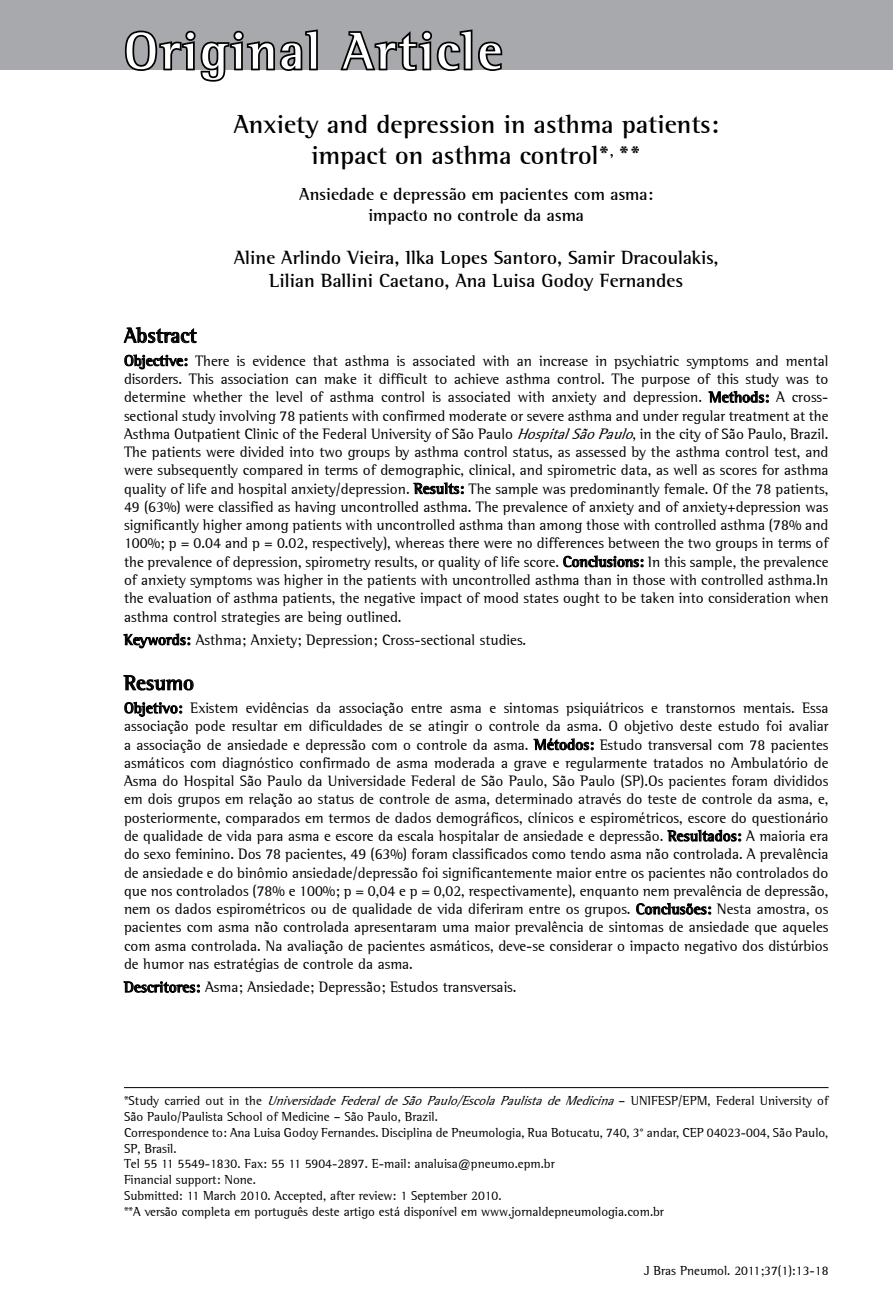
<style>
.page{position:relative;width:893px;height:1315px;background:#fff}
.page>*{position:absolute;margin:0;border:0;box-sizing:border-box;transform-origin:0 0}
.t1{font:700 52.5px "Libre Semi Serif S Si";letter-spacing:.05em;color:#fff}
.t2{font:700 26.25px/31.5px "Libre Semi Serif S Si";color:#000;text-align:center}
.t3{font:700 21px "Libre Semi Serif S Si";color:#000}
.t4{font:700 19.25px/23.1px "Libre Semi Serif S Si";color:#000;text-align:center}
.t5{font:700 17.5px/21px "Libre Semi Serif S Si";color:#000;text-align:center}
.t6{font:15.22px/18.2px "Libre Semi Serif S Si";color:#000;text-align:justify}
.t7{font:13.12px/15.8px "Libre Semi Serif S Si";color:#000}
.s1{font-weight:700}
.s2{font-style:italic}
</style>
<div class="page">
<div style="left:0;top:0;width:893px;height:70px;background:#a7a9ac"></div>
<svg style="left:124px;top:327px;width:72px;height:16px"></svg>
<svg style="left:125px;top:355px;width:62px;height:14px"></svg>
<svg style="left:709px;top:391px;width:60px;height:11px"></svg>
<svg style="left:414px;top:483px;width:50px;height:11px"></svg>
<svg style="left:563px;top:556px;width:80px;height:11px"></svg>
<svg style="left:124px;top:634px;width:66px;height:14px"></svg>
<svg style="left:124px;top:675px;width:69px;height:15px"></svg>
<svg style="left:125px;top:702px;width:57px;height:14px"></svg>
<svg style="left:534px;top:738px;width:59px;height:12px"></svg>
<svg style="left:668px;top:830px;width:73px;height:11px"></svg>
<svg style="left:636px;top:903px;width:75px;height:11px"></svg>
<svg style="left:124px;top:981px;width:76px;height:11px"></svg>
<hr style="left:124px;top:1087px;width:704px;height:1px;background:#000">
<svg style="left:124px;top:29px;width:194px;height:53px"></svg>
<svg style="left:340px;top:29px;width:163px;height:42px"></svg>
<h1 class="t1" style="left:124px;top:19px;width:380px">Original Article</h1>
<h2 class="t2" style="left:233px;top:108px;width:487px">Anxiety and depression in asthma patients: impact on asthma control*<sup>,</sup> **</h2>
<p class="t5" style="left:299px;top:184px;width:355px">Ansiedade e depressão em pacientes com asma: impacto no controle da asma</p>
<p class="t4" style="left:234px;top:246px;width:486px">Aline Arlindo Vieira, Ilka Lopes Santoro, Samir Dracoulakis,<br>Lilian Ballini Caetano, Ana Luisa Godoy Fernandes</p>
<h3 class="t3" style="left:124px;top:322px;width:74px">Abstract</h3>
<p class="t6" style="left:124px;top:351px;width:706px"><span class="s1">Objective:</span> There is evidence that asthma is associated with an increase in psychiatric symptoms and mental disorders. This association can make it difficult to achieve asthma control. The purpose of this study was to determine whether the level of asthma control is associated with anxiety and depression. <span class="s1">Methods:</span> A cross&shy;sectional study involving 78 patients with confirmed moderate or severe asthma and under regular treatment at the Asthma Outpatient Clinic of the Federal University of São Paulo <span class="s2">HospitalSãoPaulo</span>, in the city of São Paulo, Brazil.<br>The patients were divided into two groups by asthma control status, as assessed by the asthma control test, and were subsequently compared in terms of demographic, clinical, and spirometric data, as well as scores for asthma quality of life and hospital anxiety/depression. <span class="s1">Results:</span> The sample was predominantly female. Of the 78 patients, 49 (63%) were classified as having uncontrolled asthma. The prevalence of anxiety and of anxiety+depression was significantly higher among patients with uncontrolled asthma than among those with controlled asthma (78% and 100%; p = 0.04 and p = 0.02, respectively), whereas there were no differences between the two groups in terms of the prevalence of depression, spirometry results, or quality of life score. <span class="s1">Conclusions:</span> In this sample, the prevalence of anxiety symptoms was higher in the patients with uncontrolled asthma than in those with controlled asthma.In the evaluation of asthma patients, the negative impact of mood states ought to be taken into consideration when asthma control strategies are being outlined.</p>
<p class="t6" style="left:124px;top:630px;width:404px"><span class="s1">Keywords:</span> Asthma; Anxiety; Depression; Cross-sectional studies.</p>
<h3 class="t3" style="left:124px;top:670px;width:72px">Resumo</h3>
<p class="t6" style="left:124px;top:699px;width:706px"><span class="s1">Objetivo:</span> Existem evidências da associação entre asma e sintomas psiquiátricos e transtornos mentais. Essa associação pode resultar em dificuldades de se atingir o controle da asma. O objetivo deste estudo foi avaliar a associação de ansiedade e depressão com o controle da asma. <span class="s1">Métodos:</span> Estudo transversal com 78 pacientes asmáticos com diagnóstico confirmado de asma moderada a grave e regularmente tratados no Ambulatório de Asma do Hospital São Paulo da Universidade Federal de São Paulo, São Paulo (SP).Os pacientes foram divididos em dois grupos em relação ao status de controle de asma, determinado através do teste de controle da asma, e, posteriormente, comparados em termos de dados demográficos, clínicos e espirométricos, escore do questionário de qualidade de vida para asma e escore da escala hospitalar de ansiedade e depressão. <span class="s1">Resultados:</span> A maioria era do sexo feminino. Dos 78 pacientes, 49 (63%) foram classificados como tendo asma não controlada. A prevalência de ansiedade e do binômio ansiedade/depressão foi significantemente maior entre os pacientes não controlados do que nos controlados (78% e 100%; p = 0,04 e p = 0,02, respectivamente), enquanto nem prevalência de depressão, nem os dados espirométricos ou de qualidade de vida diferiram entre os grupos. <span class="s1">Conclusões:</span> Nesta amostra, os pacientes com asma não controlada apresentaram uma maior prevalência de sintomas de ansiedade que aqueles com asma controlada. Na avaliação de pacientes asmáticos, deve-se considerar o impacto negativo dos distúrbios de humor nas estratégias de controle da asma.</p>
<p class="t6" style="left:124px;top:978px;width:394px"><span class="s1">Descritores:</span> Asma; Ansiedade; Depressão; Estudos transversais.</p>
<p class="t7" style="left:124px;top:1093px;width:706px">* S t u d y c a r r i e d o u t i n t h e <span class="s2">UniversidadeFederaldeSãoPaulo/EscolaPaulistadeMedicina</span>– U N I F E S P / E P M , F e d e r a l U n i v e r s i t y o f São Paulo/Paulista School of Medicine – São Paulo, Brazil.<br>Correspondence to: Ana Luisa Godoy Fernandes. Disciplina de Pneumologia, Rua Botucatu, 740, 3° andar, CEP 04023-004, São Paulo, SP, Brasil.<br>Tel 55 11 5549-1830. Fax: 55 11 5904-2897. E-mail: analuisa@pneumo.epm.br<br>Financial support: None.<br>Submitted: 11 March 2010. Accepted, after review: 1 September 2010.<br>**A versão completa em português deste artigo está disponível em www.jornaldepneumologia.com.br</p>
<p class="t7" style="left:644px;top:1263px;width:186px">J Bras Pneumol. 2011;37(1):13-18</p>
</div>
